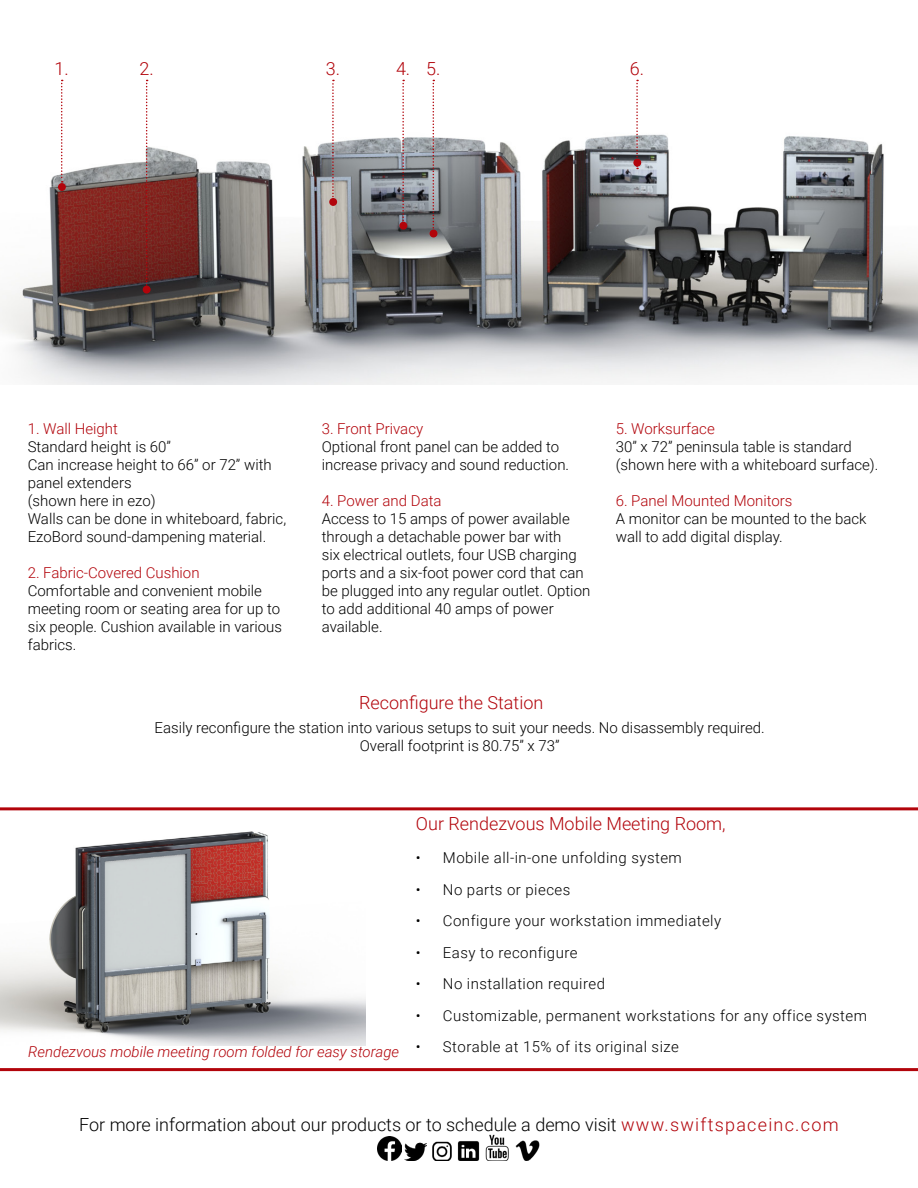
<style>
.page{position:relative;width:918px;height:1188px;background:#fff}
.page>*{position:absolute;margin:0;border:0;box-sizing:border-box;transform-origin:0 0}
.t1{font:300 18px "Roboto";color:#000}
.t2{font:300 18px "Roboto";color:#b2040b}
.t3{font:300 15px/18px "Roboto";color:#000}
.t4{font:300 15px "Roboto";letter-spacing:.03em;color:#000}
.t5{font:300 15px "Roboto";color:#b2040b}
.t6{font:italic 300 15px "Roboto";color:#b2040b}
.s1{color:#b2040b}
</style>
<div class="page">
<img style="left:0;top:810px;width:365px;height:236px">
<hr style="left:0;top:807px;width:918px;height:3px;background:#b2040b">
<hr style="left:0;top:1068px;width:918px;height:3px;background:#b2040b">
<img style="left:1px;top:101px;width:917px;height:283px">
<svg style="left:146px;top:80px;width:2px;height:206px"></svg>
<svg style="left:433px;top:80px;width:1px;height:150px"></svg>
<svg style="left:636px;top:80px;width:2px;height:89px"></svg>
<svg style="left:402px;top:80px;width:2px;height:142px"></svg>
<svg style="left:59px;top:80px;width:6px;height:108px"></svg>
<div style="left:58px;top:183px;width:8px;height:8px;border:2px solid #b2040b;border-radius:50%"></div>
<svg style="left:330px;top:80px;width:6px;height:123px"></svg>
<div style="left:329px;top:198px;width:8px;height:8px;border:2px solid #b2040b;border-radius:50%"></div>
<div style="left:143px;top:286px;width:7px;height:7px;background:#b2040b;border-radius:50%"></div>
<div style="left:143px;top:286px;width:8px;height:8px;border:2px solid #b2040b;border-radius:50%"></div>
<div style="left:400px;top:222px;width:7px;height:7px;background:#b2040b;border-radius:50%"></div>
<div style="left:399px;top:222px;width:8px;height:8px;border:2px solid #b2040b;border-radius:50%"></div>
<div style="left:430px;top:230px;width:7px;height:7px;background:#b2040b;border-radius:50%"></div>
<div style="left:430px;top:230px;width:7px;height:7px;border:2px solid #b2040b;border-radius:50%"></div>
<div style="left:634px;top:159px;width:6px;height:7px;background:#b2040b;border-radius:50%"></div>
<div style="left:633px;top:159px;width:8px;height:8px;border:2px solid #b2040b;border-radius:50%"></div>
<img style="left:457px;top:1141px;width:23px;height:20px">
<img style="left:485px;top:1135px;width:24px;height:26px">
<img style="left:405px;top:1142px;width:21px;height:19px">
<img style="left:377px;top:1137px;width:24px;height:24px">
<img style="left:515px;top:1140px;width:25px;height:21px">
<img style="left:432px;top:1141px;width:20px;height:20px">
<p class="t2" style="left:55px;top:56px;width:16px">1.</p>
<p class="t2" style="left:140px;top:56px;width:16px">2.</p>
<p class="t2" style="left:326px;top:56px;width:16px">3.</p>
<p class="t2" style="left:396px;top:56px;width:46px">4. 5.</p>
<p class="t2" style="left:630px;top:56px;width:16px">6.</p>
<p class="t5" style="left:28px;top:418px;width:92px">1. Wall Height</p>
<p class="t3" style="left:28px;top:437px;width:260px">Standard height is 60”<br>Can increase height to 66” or 72” with panel extenders<br>(shown here in ezo)<br>Walls can be done in whiteboard, fabric,<br>EzoBord sound-dampening material.</p>
<p class="t5" style="left:28px;top:562px;width:173px">2. Fabric-Covered Cushion</p>
<p class="t3" style="left:28px;top:581px;width:256px">Comfortable and convenient mobile meeting room or seating area for up to six people. Cushion available in various fabrics.</p>
<p class="t5" style="left:322px;top:418px;width:103px">3. Front Privacy</p>
<p class="t3" style="left:322px;top:437px;width:249px">Optional front panel can be added to increase privacy and sound reduction.</p>
<p class="t5" style="left:322px;top:490px;width:121px">4. Power and Data</p>
<p class="t3" style="left:322px;top:509px;width:270px">Access to 15 amps of power available through a detachable power bar with<br>six electrical outlets, four USB charging ports and a six-foot power cord that can be plugged into any regular outlet. Option to add additional 40 amps of power available.</p>
<p class="t5" style="left:616px;top:418px;width:101px">5. Worksurface</p>
<p class="t3" style="left:616px;top:437px;width:264px">30” x 72” peninsula table is standard (shown here with a whiteboard surface).</p>
<p class="t5" style="left:616px;top:490px;width:178px">6. Panel Mounted Monitors</p>
<p class="t3" style="left:616px;top:509px;width:252px">A monitor can be mounted to the back wall to add digital display.</p>
<p class="t2" style="left:359px;top:690px;width:186px">Reconfigure the Station</p>
<p class="t3" style="left:155px;top:718px;width:612px;text-align:center">Easily reconfigure the station into various setups to suit your needs. No disassembly required.<br>Overall footprint is 80.75” x 73”</p>
<p class="t2" style="left:416px;top:810px;width:311px">Our Rendezvous Mobile Meeting Room,</p>
<p class="t4" style="left:416px;top:848px;width:267px">• Mobile all-in-one unfolding system</p>
<p class="t4" style="left:416px;top:879px;width:156px">• No parts or pieces</p>
<p class="t4" style="left:416px;top:911px;width:307px">• Configure your workstation immediately</p>
<p class="t4" style="left:416px;top:942px;width:163px">• Easy to reconfigure</p>
<p class="t4" style="left:416px;top:974px;width:191px">• No installation required</p>
<p class="t4" style="left:416px;top:1005px;width:453px">• Customizable, permanent workstations for any office system</p>
<p class="t6" style="left:28px;top:1041px;width:394px">Rendezvous mobile meeting room folded for easy storage <sup>•</sup></p>
<p class="t4" style="left:443px;top:1037px;width:238px">Storable at 15% of its original size</p>
<p class="t1" style="left:79px;top:1112px;width:761px">For more information about our products or to schedule a demo visit <span class="s1">www.swiftspaceinc.com</span></p>
</div>
